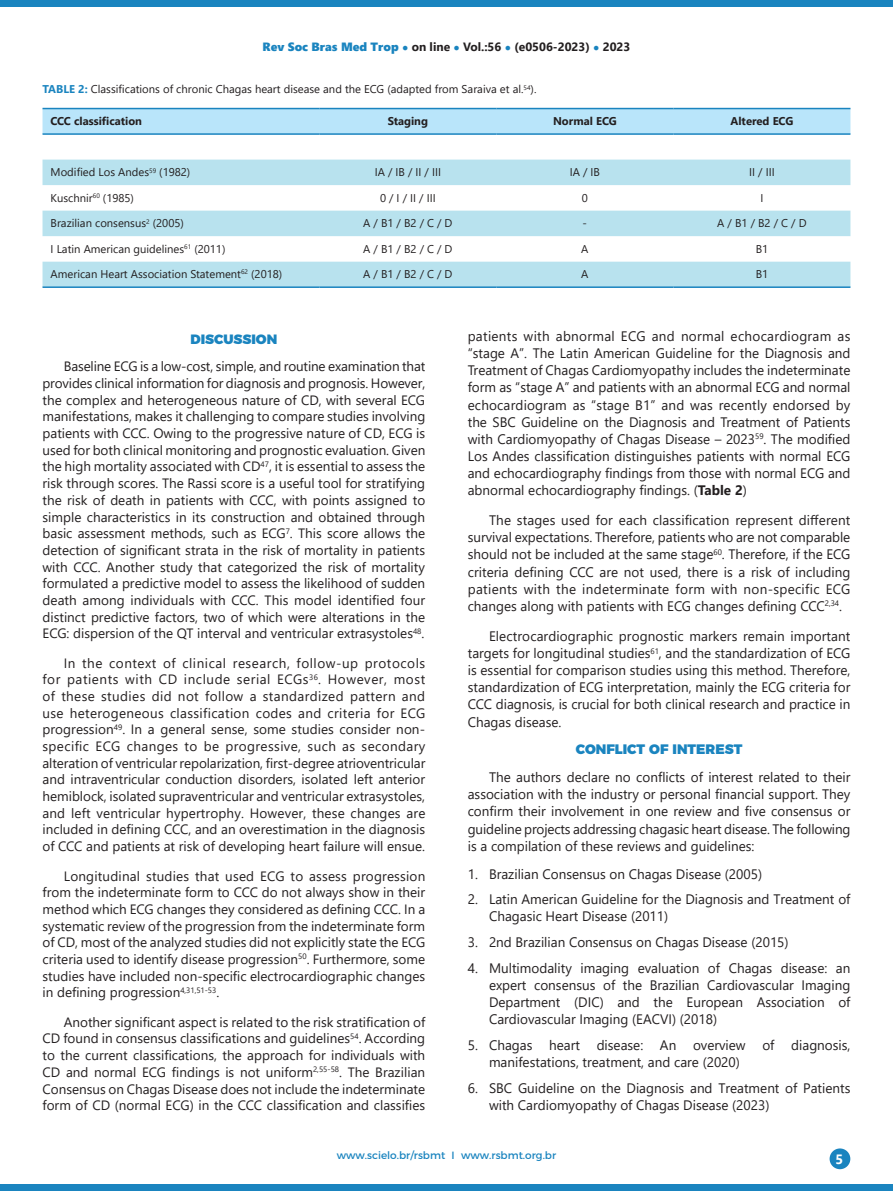
<style>
.page{position:relative;width:893px;height:1191px;background:#fff}
.page>*{position:absolute;margin:0;border:0;box-sizing:border-box;transform-origin:0 0}
.normal_1_5{font:13.8px/17.1px "Segoe UI";color:#231f20;text-align:justify}
.SEÇÃO{font:900 13.8px "Montserrat";color:#1a84bf}
.normal_1_5-2{font:13.5px/16.6px "Segoe UI";color:#231f20;text-align:justify}
.SEÇÃO-2{font:900 13.5px "Montserrat";color:#1a84bf}
.t1{font:700 13.5px "Ebrima";color:#fff}
.cabecalho{font:700 12px "Segoe UI";color:#231f20}
.Tabela_-_TITULO{font:11.25px "Segoe UI";color:#231f20}
.t2{font:700 11.25px "Segoe UI";color:#231f20}
.t3{font:10.5px "Montserrat";color:#1a84bf}
.s1{font-family:"Segoe UI Black";font-weight:400;color:#1a84bf}
.s2{font-weight:400;font-size:10.5px;color:#1a84bf}
.s3{font-weight:700;color:#1a84bf}
.s4{font-weight:700}
</style>
<div class="page">
<div style="left:0;top:0;width:893px;height:6px;background:#1a84bf"></div>
<div style="left:0;top:1184px;width:893px;height:7px;background:#1a84bf"></div>
<div style="left:830px;top:1148px;width:20px;height:21px;background:#1a84bf;border-radius:50%"></div>
<div style="left:43px;top:109px;width:807px;height:24px;background:#b9e5fa"></div>
<svg style="left:43px;top:160px;width:807px;height:126px;fill:#b8e2ee"></svg>
<hr style="left:43px;top:286px;width:276px;height:2px;background:#1a84bf">
<hr style="left:319px;top:286px;width:177px;height:2px;background:#1a84bf">
<hr style="left:496px;top:286px;width:177px;height:2px;background:#1a84bf">
<hr style="left:673px;top:286px;width:177px;height:2px;background:#1a84bf">
<hr style="left:43px;top:108px;width:276px;height:1px;background:#1a84bf">
<hr style="left:319px;top:108px;width:177px;height:1px;background:#1a84bf">
<hr style="left:496px;top:108px;width:177px;height:1px;background:#1a84bf">
<hr style="left:673px;top:108px;width:177px;height:1px;background:#1a84bf">
<hr style="left:43px;top:133px;width:276px;height:2px;background:#1a84bf">
<hr style="left:319px;top:133px;width:177px;height:2px;background:#1a84bf">
<hr style="left:496px;top:133px;width:177px;height:2px;background:#1a84bf">
<hr style="left:673px;top:133px;width:177px;height:2px;background:#1a84bf">
<p class="cabecalho" style="left:263px;top:35px;width:369px"><span class="s1">Rev Soc Bras Med Trop</span> <span class="s2">●</span> on line <span class="s2">●</span> Vol.:56 <span class="s2">●</span> (e0506-2023) <span class="s2">●</span> 2023</p>
<p class="Tabela_-_TITULO" style="left:43px;top:79px;width:495px"><span class="s3">TABLE 2:</span> Classifications of chronic Chagas heart disease and the ECG (adapted from Saraiva et al.<sup>54</sup>).</p>
<p class="t2" style="left:51px;top:111px;width:93px">CCC classification</p>
<p class="t2" style="left:388px;top:111px;width:42px">Staging</p>
<p class="t2" style="left:553px;top:111px;width:65px">Normal ECG</p>
<p class="t2" style="left:730px;top:111px;width:64px">Altered ECG</p>
<p class="Tabela_-_TITULO" style="left:51px;top:162px;width:141px">Modified Los Andes<sup>59</sup> (1982)</p>
<p class="Tabela_-_TITULO" style="left:375px;top:162px;width:68px">IA / IB / II / III</p>
<p class="Tabela_-_TITULO" style="left:570px;top:162px;width:32px">IA / IB</p>
<p class="Tabela_-_TITULO" style="left:749px;top:162px;width:27px">II / III</p>
<p class="Tabela_-_TITULO" style="left:51px;top:187px;width:85px">Kuschnir<sup>60</sup> (1985)</p>
<p class="Tabela_-_TITULO" style="left:380px;top:187px;width:57px">0 / I / II / III</p>
<p class="Tabela_-_TITULO" style="left:582px;top:187px;width:8px">0</p>
<p class="Tabela_-_TITULO" style="left:760px;top:187px;width:4px">I</p>
<p class="Tabela_-_TITULO" style="left:51px;top:213px;width:135px">Brazilian consensus<sup>2</sup> (2005)</p>
<p class="Tabela_-_TITULO" style="left:363px;top:213px;width:91px">A / B1 / B2 / C / D</p>
<p class="Tabela_-_TITULO" style="left:583px;top:213px;width:6px">-</p>
<p class="Tabela_-_TITULO" style="left:717px;top:213px;width:91px">A / B1 / B2 / C / D</p>
<p class="Tabela_-_TITULO" style="left:51px;top:238px;width:176px">I Latin American guidelines<sup>61</sup> (2011)</p>
<p class="Tabela_-_TITULO" style="left:363px;top:238px;width:91px">A / B1 / B2 / C / D</p>
<p class="Tabela_-_TITULO" style="left:581px;top:238px;width:9px">A</p>
<p class="Tabela_-_TITULO" style="left:756px;top:238px;width:14px">B1</p>
<p class="Tabela_-_TITULO" style="left:51px;top:263px;width:233px">American Heart Association Statement<sup>62</sup> (2018)</p>
<p class="Tabela_-_TITULO" style="left:363px;top:263px;width:91px">A / B1 / B2 / C / D</p>
<p class="Tabela_-_TITULO" style="left:581px;top:263px;width:9px">A</p>
<p class="Tabela_-_TITULO" style="left:756px;top:263px;width:14px">B1</p>
<p class="SEÇÃO-2" style="left:190px;top:328px;width:88px">DISCUSSION</p>
<p class="normal_1_5-2" style="left:43px;top:357px;width:384px;text-indent:21px">Baseline ECG is a low-cost, simple, and routine examination that provides clinical information for diagnosis and prognosis. However, the complex and heterogeneous nature of CD, with several ECG manifestations, makes it challenging to compare studies involving patients with CCC. Owing to the progressive nature of CD, ECG is used for both clinical monitoring and prognostic evaluation. Given the high mortality associated with CD<sup>47</sup>, it is essential to assess the risk through scores. The Rassi score is a useful tool for stratifying the risk of death in patients with CCC, with points assigned to simple characteristics in its construction and obtained through basic assessment methods, such as ECG<sup>7</sup>. This score allows the detection of significant strata in the risk of mortality in patients with CCC. Another study that categorized the risk of mortality formulated a predictive model to assess the likelihood of sudden death among individuals with CCC. This model identified four distinct predictive factors, two of which were alterations in the ECG: dispersion of the QT interval and ventricular extrasystoles<sup>48</sup>.</p>
<p class="normal_1_5-2" style="left:43px;top:653px;width:384px;text-indent:21px">In the context of clinical research, follow-up protocols for patients with CD include serial ECGs<sup>36</sup>. However, most of these studies did not follow a standardized pattern and use heterogeneous classification codes and criteria for ECG progression<sup>49</sup>. In a general sense, some studies consider non&shy;specific ECG changes to be progressive, such as secondary alteration of ventricular repolarization, first-degree atrioventricular and intraventricular conduction disorders, isolated left anterior hemiblock, isolated supraventricular and ventricular extrasystoles, and left ventricular hypertrophy. However, these changes are included in defining CCC, and an overestimation in the diagnosis of CCC and patients at risk of developing heart failure will ensue.</p>
<p class="normal_1_5-2" style="left:43px;top:866px;width:384px;text-indent:21px">Longitudinal studies that used ECG to assess progression from the indeterminate form to CCC do not always show in their method which ECG changes they considered as defining CCC. In a systematic review of the progression from the indeterminate form of CD, most of the analyzed studies did not explicitly state the ECG criteria used to identify disease progression<sup>50</sup>. Furthermore, some studies have included non-specific electrocardiographic changes in defining progression<sup>4,31,51-53</sup>.</p>
<p class="normal_1_5-2" style="left:43px;top:1012px;width:384px;text-indent:21px">Another significant aspect is related to the risk stratification of CD found in consensus classifications and guidelines<sup>54</sup>. According to the current classifications, the approach for individuals with CD and normal ECG findings is not uniform<sup>2,55-58</sup>. The Brazilian Consensus on Chagas Disease does not include the indeterminate form of CD (normal ECG) in the CCC classification and classifies</p>
<p class="normal_1_5" style="left:468px;top:326px;width:384px">patients with abnormal ECG and normal echocardiogram as “stage A”. The Latin American Guideline for the Diagnosis and Treatment of Chagas Cardiomyopathy includes the indeterminate form as “stage A” and patients with an abnormal ECG and normal echocardiogram as “stage B1” and was recently endorsed by the SBC Guideline on the Diagnosis and Treatment of Patients with Cardiomyopathy of Chagas Disease – 2023<sup>59</sup>. The modified Los Andes classification distinguishes patients with normal ECG and echocardiography findings from those with normal ECG and abnormal echocardiography findings. (<span class="s4">Table 2</span>)</p>
<p class="normal_1_5" style="left:468px;top:510px;width:384px;text-indent:21px">The stages used for each classification represent different survival expectations. Therefore, patients who are not comparable should not be included at the same stage<sup>60</sup>. Therefore, if the ECG criteria defining CCC are not used, there is a risk of including patients with the indeterminate form with non-specific ECG changes along with patients with ECG changes defining CCC<sup>2,34</sup>.</p>
<p class="normal_1_5" style="left:468px;top:626px;width:384px;text-indent:21px">Electrocardiographic prognostic markers remain important targets for longitudinal studies<sup>61</sup>, and the standardization of ECG is essential for comparison studies using this method. Therefore, standardization of ECG interpretation, mainly the ECG criteria for CCC diagnosis, is crucial for both clinical research and practice in Chagas disease.</p>
<p class="SEÇÃO" style="left:576px;top:737px;width:168px">CONFLICT OF INTEREST</p>
<p class="normal_1_5" style="left:468px;top:767px;width:384px;text-indent:21px">The authors declare no conflicts of interest related to their association with the industry or personal financial support. They confirm their involvement in one review and five consensus or guideline projects addressing chagasic heart disease. The following is a compilation of these reviews and guidelines:</p>
<p class="normal_1_5" style="left:468px;top:864px;width:296px">1. Brazilian Consensus on Chagas Disease (2005)</p>
<p class="normal_1_5" style="left:489px;top:889px;width:363px;text-indent:-21px">2. Latin American Guideline for the Diagnosis and Treatment of<br>Chagasic Heart Disease (2011)</p>
<p class="normal_1_5" style="left:468px;top:932px;width:322px">3. 2nd Brazilian Consensus on Chagas Disease (2015)</p>
<p class="normal_1_5" style="left:489px;top:958px;width:363px;text-indent:-21px">4. Multimodality imaging evaluation of Chagas disease: an expert consensus of the Brazilian Cardiovascular Imaging Department (DIC) and the European Association of Cardiovascular Imaging (EACVI) (2018)</p>
<p class="normal_1_5" style="left:489px;top:1035px;width:363px;text-indent:-21px">5. Chagas heart disease: An overview of diagnosis, manifestations, treatment, and care (2020)</p>
<p class="normal_1_5" style="left:489px;top:1078px;width:363px;text-indent:-21px">6. SBC Guideline on the Diagnosis and Treatment of Patients with Cardiomyopathy of Chagas Disease (2023)</p>
<p class="t3" style="left:337px;top:1146px;width:221px">www.scielo.br/rsbmt I www.rsbmt.org.br</p>
<p class="t1" style="left:835px;top:1148px;width:9px">5</p>
</div>
